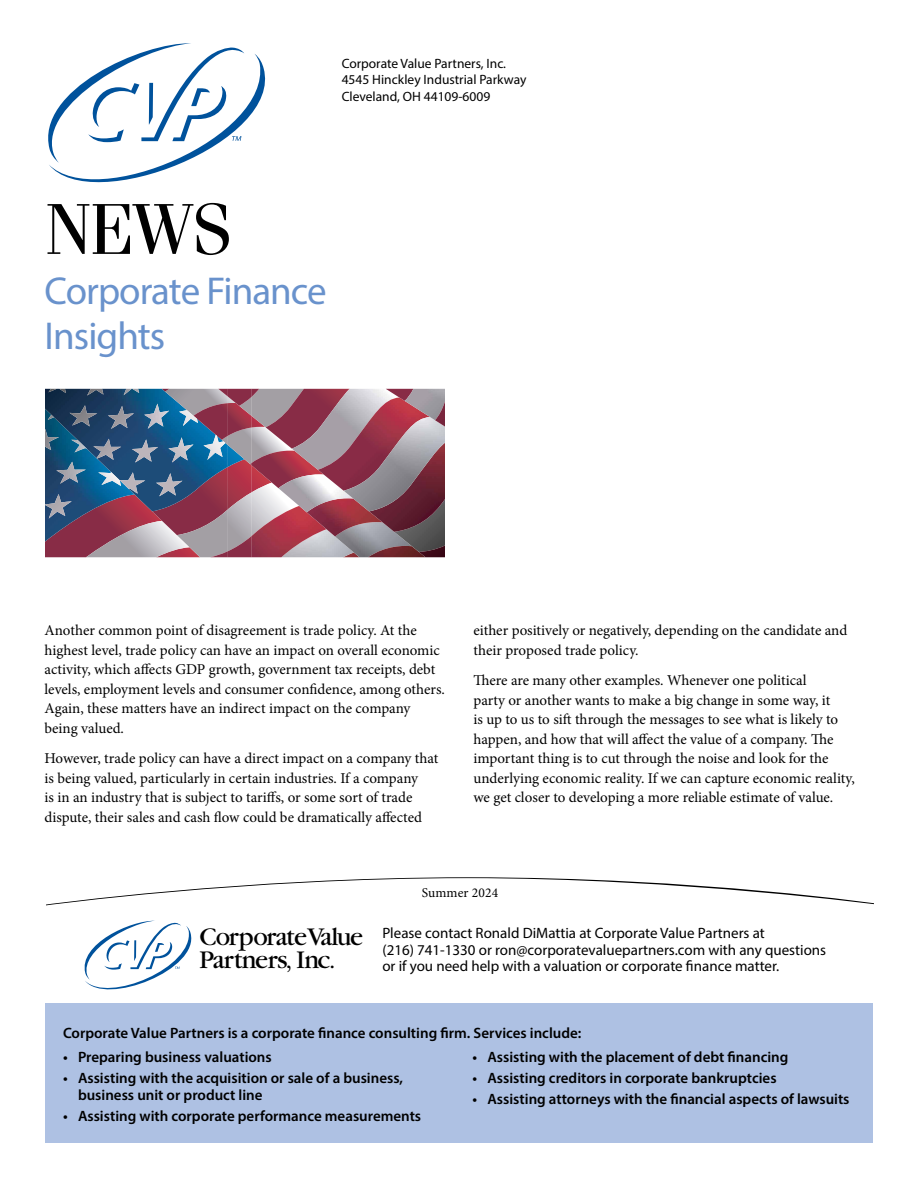
<style>
.page{position:relative;width:918px;height:1188px;background:#fff}
.page>*{position:absolute;margin:0;border:0;box-sizing:border-box;transform-origin:0 0}
.t1{font:72px "Fenice";color:#000}
.t2{font:53.7px "Garamond";letter-spacing:-.04em;color:#000}
.t3{font:39px/45px "Myriad Pro";letter-spacing:-.025em;color:#6992cc}
.t4{font:26.55px/23px "Garamond";letter-spacing:-.03em;color:#000}
.t5{font:15px/19.5px "Minion Pro";color:#000}
.t6{font:600 15px/16.5px "Myriad Pro";color:#000}
.t7{font:15px/16.5px "Myriad Pro";color:#000}
.t8{font:13.5px/16.5px "Myriad Pro";color:#000}
.t9{font:13.5px "Minion Pro";letter-spacing:.01em;color:#000}
</style>
<div class="page">
<div style="left:45px;top:1004px;width:827px;height:139px;background:#aec1e3"></div>
<svg style="left:85px;top:921px;width:107px;height:68px"></svg>
<svg style="left:48px;top:43px;width:218px;height:139px"></svg>
<svg style="left:46px;top:877px;width:827px;height:28px"></svg>
<svg style="left:45px;top:389px;width:400px;height:168px;background:#826579"></svg>
<img style="left:71px;top:440px;width:16px;height:12px">
<img style="left:87px;top:389px;width:16px;height:7px">
<img style="left:70px;top:405px;width:27px;height:21px">
<img style="left:108px;top:406px;width:26px;height:23px">
<img style="left:168px;top:437px;width:26px;height:26px">
<img style="left:48px;top:389px;width:18px;height:4px">
<img style="left:156px;top:473px;width:26px;height:23px">
<img style="left:132px;top:439px;width:26px;height:24px">
<img style="left:124px;top:389px;width:15px;height:6px">
<img style="left:179px;top:410px;width:19px;height:16px">
<img style="left:204px;top:435px;width:21px;height:25px">
<img style="left:93px;top:439px;width:28px;height:21px">
<img style="left:119px;top:472px;width:26px;height:22px">
<img style="left:144px;top:404px;width:25px;height:25px">
<h1 class="t1" style="left:44px;top:186px;width:189px">NEWS</h1>
<h2 class="t2" style="left:282px;top:47px;width:334px">CorporateValue</h2>
<p class="t8" style="left:342px;top:55px;width:186px">Corporate Value Partners, Inc.<br>4545 Hinckley Industrial Parkway<br>Cleveland, OH 44109-6009</p>
<h3 class="t3" style="left:44px;top:268px;width:284px">Corporate Finance<br>Insights</h3>
<p class="t5" style="left:44px;top:621px;width:402px">Another common point of disagreement is trade policy. At the highest level, trade policy can have an impact on overall economic activity, which affects GDP growth, government tax receipts, debt levels, employment levels and consumer confidence, among others.<br>Again, these matters have an indirect impact on the company being valued.</p>
<p class="t5" style="left:44px;top:749px;width:395px">However, trade policy can have a direct impact on a company that is being valued, particularly in certain industries. If a company<br>is in an industry that is subject to tariffs, or some sort of trade dispute, their sales and cash flow could be dramatically affected</p>
<p class="t5" style="left:473px;top:621px;width:375px">either positively or negatively, depending on the candidate and their proposed trade policy.</p>
<p class="t5" style="left:473px;top:671px;width:383px">There are many other examples. Whenever one political<br>party or another wants to make a big change in some way, it<br>is up to us to sift through the messages to see what is likely to happen, and how that will affect the value of a company. The important thing is to cut through the noise and look for the underlying economic reality. If we can capture economic reality, we get closer to developing a more reliable estimate of value.</p>
<h3 class="t4" style="left:199px;top:925px;width:165px">CorporateValue<br>Partners, Inc.</h3>
<p class="t9" style="left:422px;top:884px;width:78px">Summer 2024</p>
<p class="t7" style="left:382px;top:925px;width:445px">Please contact Ronald DiMattia at Corporate Value Partners at<br>(216) 741-1330 or ron@corporatevaluepartners.com with any questions or if you need help with a valuation or corporate finance matter.</p>
<p class="t6" style="left:63px;top:1024px;width:520px">Corporate Value Partners is a corporate finance consulting firm. Services include:</p>
<p class="t6" style="left:63px;top:1048px;width:210px">• Preparing business valuations</p>
<p class="t6" style="left:78px;top:1069px;width:326px;text-indent:-15px">• Assisting with the acquisition or sale of a business, business unit or product line</p>
<p class="t6" style="left:63px;top:1107px;width:360px">• Assisting with corporate performance measurements</p>
<p class="t6" style="left:472px;top:1049px;width:317px">• Assisting with the placement of debt financing</p>
<p class="t6" style="left:472px;top:1070px;width:306px">• Assisting creditors in corporate bankruptcies</p>
<p class="t6" style="left:472px;top:1091px;width:379px">• Assisting attorneys with the financial aspects of lawsuits</p>
</div>
